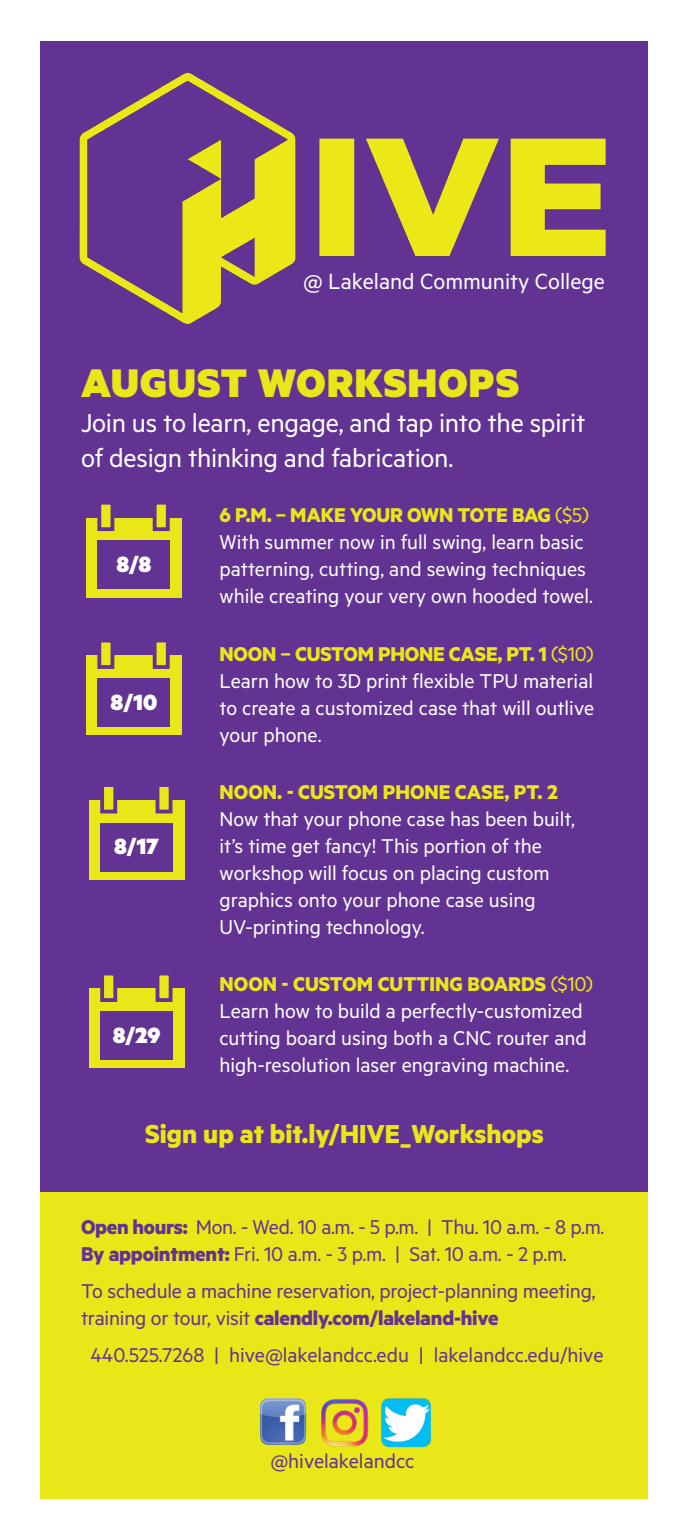
<style>
.page{position:relative;width:689px;height:1539px;background:#fff}
.page>*{position:absolute;margin:0;border:0;box-sizing:border-box;transform-origin:0 0}
.t1{font:900 45px "Metric";letter-spacing:.03em;color:#eae719}
.t2{font:29.25px/35.1px "Metric";letter-spacing:-.01em;color:#fff}
.t3{font:700 29.25px "Metric";color:#eae719}
.t4{font:900 24.97px "Metric";color:#fff}
.t5{font:24.75px "Metric";color:#fff}
.t6{font:22.5px/27px "Metric";color:#fff}
.t7{font:22.5px/27px "Metric";letter-spacing:-.01em;color:#623393}
.s1{font-weight:700;color:#eae719}
.s2{color:#eae719}
.s3{font-weight:700}
</style>
<div class="page">
<div style="left:40px;top:42px;width:608px;height:1150px;background:#623393"></div>
<div style="left:40px;top:1192px;width:608px;height:306px;background:#eae719"></div>
<img style="left:79px;top:72px;width:527px;height:253px">
<div style="left:86px;top:518px;width:95px;height:79px;background:#eae719"></div>
<div style="left:98px;top:541px;width:72px;height:48px;background:#623393"></div>
<div style="left:153px;top:501px;width:17px;height:30px;background:#eae719;border:4px solid #623393"></div>
<div style="left:97px;top:501px;width:17px;height:30px;background:#eae719;border:4px solid #623393"></div>
<div style="left:86px;top:656px;width:95px;height:79px;background:#eae719"></div>
<div style="left:98px;top:679px;width:72px;height:48px;background:#623393"></div>
<div style="left:153px;top:639px;width:17px;height:30px;background:#eae719;border:4px solid #623393"></div>
<div style="left:97px;top:639px;width:17px;height:30px;background:#eae719;border:4px solid #623393"></div>
<div style="left:89px;top:800px;width:95px;height:80px;background:#eae719"></div>
<div style="left:100px;top:823px;width:73px;height:48px;background:#623393"></div>
<div style="left:155px;top:783px;width:17px;height:30px;background:#eae719;border:4px solid #623393"></div>
<div style="left:100px;top:783px;width:17px;height:30px;background:#eae719;border:4px solid #623393"></div>
<div style="left:89px;top:989px;width:95px;height:79px;background:#eae719"></div>
<div style="left:100px;top:1012px;width:73px;height:48px;background:#623393"></div>
<div style="left:155px;top:972px;width:17px;height:30px;background:#eae719;border:4px solid #623393"></div>
<div style="left:100px;top:972px;width:17px;height:30px;background:#eae719;border:4px solid #623393"></div>
<img style="left:321px;top:1399px;width:48px;height:48px">
<img style="left:381px;top:1398px;width:50px;height:49px">
<img style="left:260px;top:1398px;width:46px;height:47px">
<p class="t5" style="left:303px;top:267px;width:303px">@ Lakeland Community College</p>
<p class="t1" style="left:81px;top:355px;width:439px">AUGUST WORKSHOPS</p>
<p class="t2" style="left:81px;top:404px;width:505px">Join us to learn, engage, and tap into the spirit of design thinking and fabrication.</p>
<p class="t4" style="left:116px;top:549px;width:36px">8/8</p>
<p class="t4" style="left:111px;top:686px;width:48px">8/10</p>
<p class="t4" style="left:114px;top:831px;width:47px">8/17</p>
<p class="t4" style="left:113px;top:1019px;width:49px">8/29</p>
<p class="t6" style="left:219px;top:501px;width:375px"><span class="s1">6 P.M. – MAKE YOUR OWN TOTE BAG</span> <span class="s2">($5)<br></span>With summer now in full swing, learn basic patterning, cutting, and sewing techniques while creating your very own hooded towel.</p>
<p class="t6" style="left:219px;top:639px;width:376px;text-align:justify"><span class="s1">NOON – CUSTOM PHONE CASE, PT. 1</span> <span class="s2">($10)<br></span>Learn how to 3D print flexible TPU material to create a customized case that will outlive your phone.</p>
<p class="t6" style="left:219px;top:778px;width:357px"><span class="s1">NOON. - CUSTOM PHONE CASE, PT. 2<br></span>Now that your phone case has been built, it’s time get fancy! This portion of the workshop will focus on placing custom graphics onto your phone case using UV-printing technology.</p>
<p class="t6" style="left:219px;top:970px;width:375px"><span class="s1">NOON - CUSTOM CUTTING BOARDS</span> <span class="s2">($10)<br></span>Learn how to build a perfectly-customized cutting board using both a CNC router and high-resolution laser engraving machine.</p>
<p class="t3" style="left:145px;top:1116px;width:400px">Sign up at bit.ly/HIVE_Workshops</p>
<p class="t7" style="left:81px;top:1212px;width:524px"><span class="s3">Open hours:</span> Mon. - Wed. 10 a.m. - 5 p.m. | Thu. 10 a.m. - 8 p.m.<br><span class="s3">By appointment:</span> Fri. 10 a.m. - 3 p.m. | Sat. 10 a.m. - 2 p.m.</p>
<p class="t7" style="left:81px;top:1277px;width:516px">To schedule a machine reservation, project-planning meeting, training or tour, visit <span class="s3">calendly.com/lakeland-hive</span></p>
<p class="t7" style="left:90px;top:1341px;width:514px">440.525.7268 | hive@lakelandcc.edu | lakelandcc.edu/hive</p>
<p class="t7" style="left:271px;top:1447px;width:145px">@hivelakelandcc</p>
</div>
